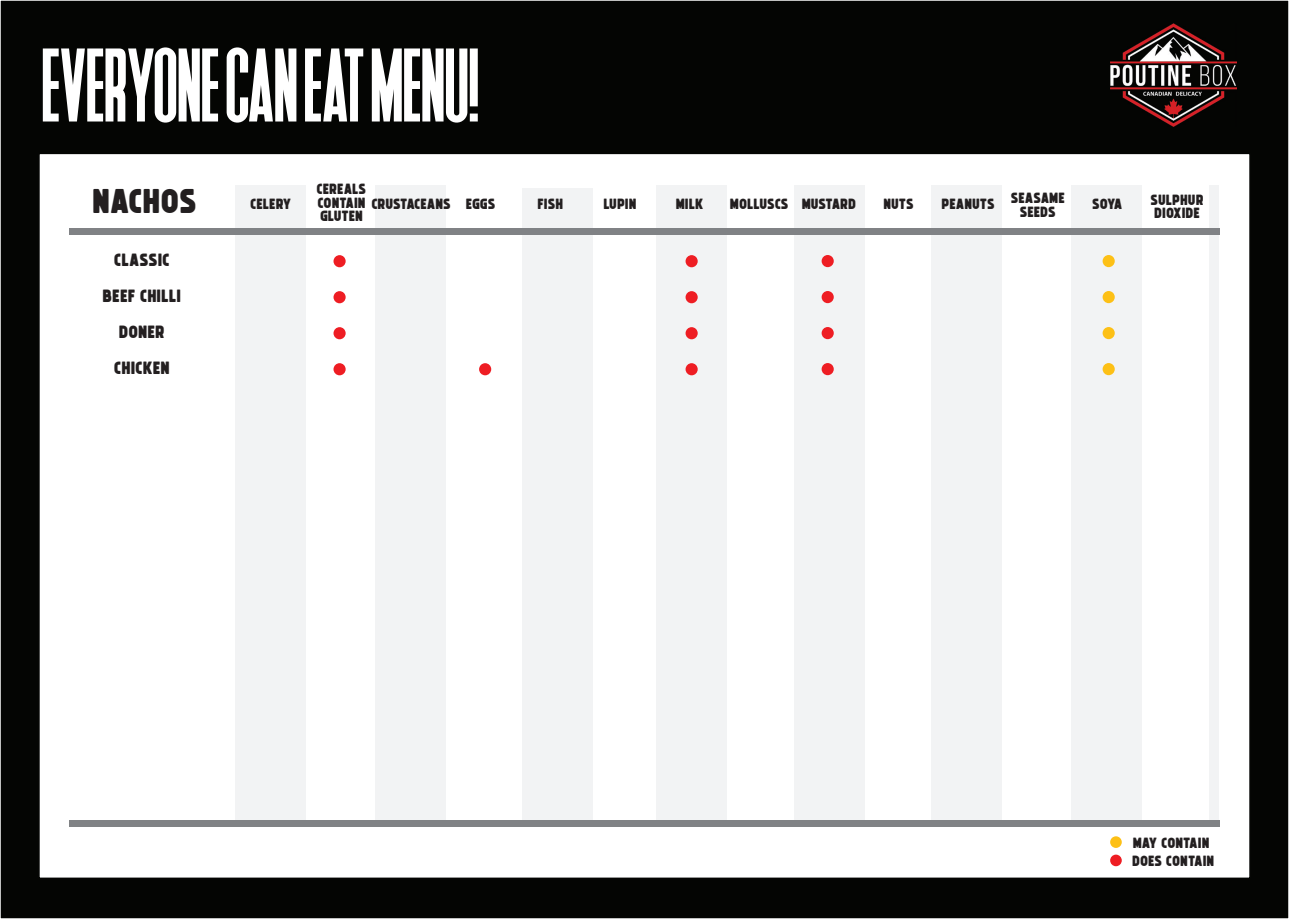
<style>
.page{position:relative;width:1289px;height:919px;background:#fff}
.page>*{position:absolute;margin:0;border:0;box-sizing:border-box;transform-origin:0 0}
.t1{font:condensed 97.05px "Deutschlander";color:#fff}
.t2{font:34.8px "Michelangelo";color:#231f20}
.t3{font:18px/36px "Michelangelo";color:#231f20;text-align:center}
.t4{font:15px/14.9px "Michelangelo";color:#231f20}
</style>
<div class="page">
<div style="left:0;top:0;width:1288px;height:918px;background:#040503"></div>
<img style="left:1110px;top:24px;width:126px;height:102px">
<div style="left:38px;top:153px;width:1212px;height:726px;background:#fff;border:2px solid #040503"></div>
<div style="left:235px;top:185px;width:71px;height:637px;background:#f2f3f4"></div>
<div style="left:375px;top:185px;width:70px;height:637px;background:#f2f3f4"></div>
<div style="left:522px;top:188px;width:70px;height:637px;background:#f2f3f4"></div>
<div style="left:656px;top:185px;width:70px;height:637px;background:#f2f3f4"></div>
<div style="left:794px;top:185px;width:70px;height:637px;background:#f2f3f4"></div>
<div style="left:931px;top:185px;width:70px;height:637px;background:#f2f3f4"></div>
<div style="left:1071px;top:185px;width:70px;height:637px;background:#f2f3f4"></div>
<div style="left:1208px;top:185px;width:10px;height:637px;background:#f2f3f4"></div>
<div style="left:1110px;top:836px;width:11px;height:11px;background:#fdc016;border-radius:50%"></div>
<div style="left:1110px;top:854px;width:11px;height:12px;background:#ee1d23;border-radius:50%"></div>
<div style="left:69px;top:228px;width:1150px;height:7px;background:#808285"></div>
<div style="left:333px;top:255px;width:12px;height:12px;background:#ee1d23;border-radius:50%"></div>
<div style="left:333px;top:327px;width:12px;height:12px;background:#ee1d23;border-radius:50%"></div>
<div style="left:333px;top:291px;width:12px;height:12px;background:#ee1d23;border-radius:50%"></div>
<div style="left:685px;top:255px;width:12px;height:12px;background:#ee1d23;border-radius:50%"></div>
<div style="left:685px;top:327px;width:12px;height:12px;background:#ee1d23;border-radius:50%"></div>
<div style="left:685px;top:291px;width:12px;height:12px;background:#ee1d23;border-radius:50%"></div>
<div style="left:821px;top:255px;width:12px;height:12px;background:#ee1d23;border-radius:50%"></div>
<div style="left:821px;top:327px;width:12px;height:12px;background:#ee1d23;border-radius:50%"></div>
<div style="left:821px;top:291px;width:12px;height:12px;background:#ee1d23;border-radius:50%"></div>
<div style="left:1102px;top:255px;width:12px;height:12px;background:#fdc016;border-radius:50%"></div>
<div style="left:1102px;top:327px;width:12px;height:12px;background:#fdc016;border-radius:50%"></div>
<div style="left:1102px;top:291px;width:12px;height:12px;background:#fdc016;border-radius:50%"></div>
<div style="left:69px;top:819px;width:1150px;height:7px;background:#808285"></div>
<div style="left:333px;top:363px;width:12px;height:12px;background:#ee1d23;border-radius:50%"></div>
<div style="left:685px;top:363px;width:12px;height:12px;background:#ee1d23;border-radius:50%"></div>
<div style="left:821px;top:363px;width:12px;height:12px;background:#ee1d23;border-radius:50%"></div>
<div style="left:1102px;top:363px;width:12px;height:12px;background:#fdc016;border-radius:50%"></div>
<div style="left:479px;top:363px;width:12px;height:12px;background:#ee1d23;border-radius:50%"></div>
<h1 class="t1" style="left:43px;top:24px;width:439px">EVERYONE CAN EAT MENU!</h1>
<h2 class="t2" style="left:92px;top:182px;width:106px">NACHOS</h2>
<p class="t3" style="left:103px;top:242px;width:80px">CLASSIC<br>BEEF CHILLI<br>DONER<br>CHICKEN</p>
<p class="t4" style="left:250px;top:197px;width:43px">CELERY</p>
<p class="t4" style="left:317px;top:182px;width:180px">CEREALS<br>CONTAIN CRUSTACEANS EGGS</p>
<p class="t4" style="left:320px;top:209px;width:44px">GLUTEN</p>
<p class="t4" style="left:537px;top:196px;width:27px">FISH</p>
<p class="t4" style="left:603px;top:196px;width:34px">LUPIN</p>
<p class="t4" style="left:675px;top:196px;width:29px">MILK</p>
<p class="t4" style="left:730px;top:196px;width:128px">MOLLUSCS MUSTARD</p>
<p class="t4" style="left:883px;top:196px;width:32px">NUTS</p>
<p class="t4" style="left:941px;top:194px;width:125px">PEANUTS SEASAME</p>
<p class="t4" style="left:1019px;top:204px;width:38px">SEEDS</p>
<p class="t4" style="left:1092px;top:196px;width:32px">SOYA</p>
<p class="t4" style="left:1150px;top:193px;width:54px;line-height:13.5px">SULPHUR<br>DIOXIDE</p>
<p class="t4" style="left:1132px;top:835px;width:78px">MAY CONTAIN</p>
<p class="t4" style="left:1132px;top:853px;width:84px">DOES CONTAIN</p>
</div>
